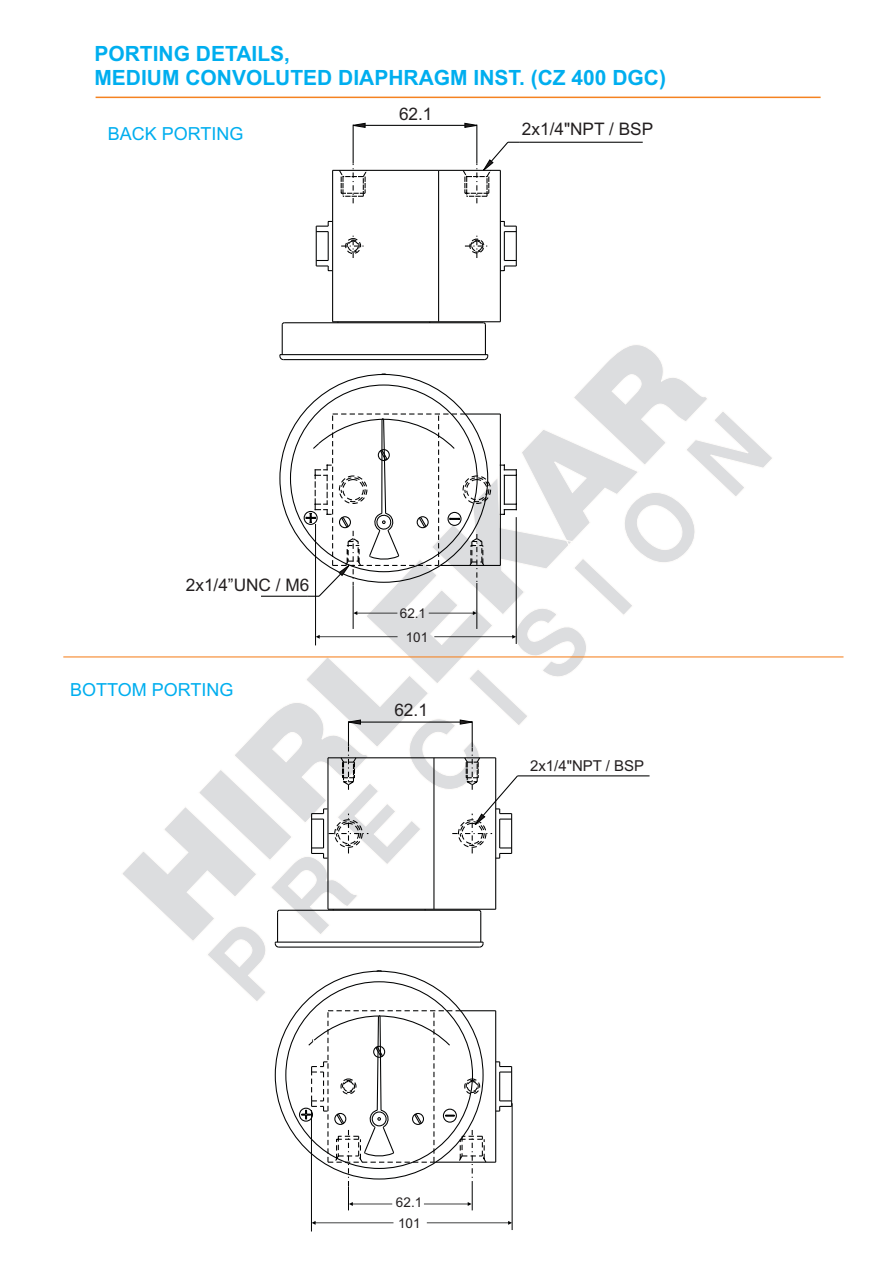
<style>
.page{position:relative;width:893px;height:1263px;background:#fff}
.page>*{position:absolute;margin:0;border:0;box-sizing:border-box;transform-origin:0 0}
.t1{font:700 21px/23.4px "Arial";color:#00aeef}
.t2{font:18px "Arial";color:#00aeef}
.t3{font:17.25px "Arial";color:#231f20}
.t4{font:15px "Arial";color:#231f20}
.t5{font:13.5px/21.1px "Arial";color:#231f20}
</style>
<div class="page">
<svg style="left:208px;top:412px;width:565px;height:589px"></svg>
<svg style="left:121px;top:343px;width:587px;height:599px"></svg>
<hr style="left:96px;top:97px;width:725px;height:1px;background:#f58220">
<svg style="left:352px;top:122px;width:14px;height:7px"></svg>
<svg style="left:464px;top:122px;width:14px;height:7px"></svg>
<hr style="left:353px;top:125px;width:1px;height:38px;background:#010202">
<hr style="left:476px;top:125px;width:1px;height:39px;background:#010202">
<hr style="left:365px;top:125px;width:100px;height:1px;background:#010202">
<svg style="left:354px;top:611px;width:43px;height:4px"></svg>
<hr style="left:477px;top:583px;width:1px;height:46px;background:#010202">
<hr style="left:353px;top:586px;width:1px;height:43px;background:#010202">
<hr style="left:439px;top:170px;width:61px;height:1px;background:#010202">
<hr style="left:439px;top:321px;width:61px;height:1px;background:#010202">
<hr style="left:283px;top:359px;width:201px;height:1px;background:#010202">
<hr style="left:280px;top:354px;width:208px;height:1px;background:#010202">
<hr style="left:284px;top:322px;width:199px;height:1px;background:#010202">
<hr style="left:332px;top:170px;width:1px;height:152px;background:#010202">
<hr style="left:438px;top:170px;width:1px;height:152px;background:#010202">
<hr style="left:261px;top:596px;width:46px;height:1px;background:#010202">
<hr style="left:282px;top:325px;width:1px;height:30px;background:#010202">
<svg style="left:279px;top:355px;width:5px;height:6px"></svg>
<hr style="left:333px;top:321px;width:106px;height:1px;background:#010202">
<hr style="left:333px;top:170px;width:106px;height:1px;background:#010202">
<svg style="left:341px;top:235px;width:23px;height:23px"></svg>
<svg style="left:338px;top:164px;width:30px;height:39px"></svg>
<hr style="left:500px;top:414px;width:1px;height:151px;background:#010202">
<hr style="left:500px;top:170px;width:1px;height:152px;background:#010202">
<hr style="left:440px;top:565px;width:60px;height:1px;background:#010202">
<svg style="left:500px;top:465px;width:17px;height:50px"></svg>
<svg style="left:279px;top:373px;width:213px;height:225px"></svg>
<hr style="left:465px;top:413px;width:35px;height:2px;background:#010202">
<hr style="left:485px;top:325px;width:1px;height:30px;background:#010202">
<svg style="left:483px;top:355px;width:6px;height:6px"></svg>
<hr style="left:520px;top:142px;width:123px;height:1px;background:#010202">
<svg style="left:465px;top:235px;width:23px;height:23px"></svg>
<svg style="left:500px;top:221px;width:16px;height:50px"></svg>
<svg style="left:316px;top:221px;width:16px;height:50px"></svg>
<hr style="left:516px;top:226px;width:1px;height:40px;background:#010202">
<hr style="left:316px;top:226px;width:1px;height:40px;background:#010202">
<svg style="left:462px;top:141px;width:58px;height:62px"></svg>
<hr style="left:63px;top:656px;width:780px;height:1px;background:#f58220">
<hr style="left:360px;top:721px;width:100px;height:2px;background:#010202">
<hr style="left:279px;top:946px;width:201px;height:2px;background:#010202">
<hr style="left:275px;top:941px;width:208px;height:2px;background:#010202">
<hr style="left:280px;top:910px;width:199px;height:1px;background:#010202">
<hr style="left:328px;top:757px;width:106px;height:1px;background:#010202">
<hr style="left:328px;top:909px;width:106px;height:1px;background:#010202">
<hr style="left:277px;top:912px;width:1px;height:30px;background:#010202">
<svg style="left:274px;top:942px;width:6px;height:6px"></svg>
<svg style="left:276px;top:909px;width:5px;height:4px"></svg>
<hr style="left:327px;top:758px;width:1px;height:151px;background:#010202">
<svg style="left:340px;top:719px;width:21px;height:71px"></svg>
<hr style="left:517px;top:775px;width:132px;height:1px;background:#010202">
<hr style="left:495px;top:758px;width:1px;height:151px;background:#010202">
<hr style="left:433px;top:758px;width:1px;height:151px;background:#010202">
<hr style="left:434px;top:909px;width:62px;height:1px;background:#010202">
<hr style="left:480px;top:912px;width:1px;height:30px;background:#010202">
<svg style="left:478px;top:942px;width:6px;height:6px"></svg>
<svg style="left:478px;top:909px;width:4px;height:4px"></svg>
<hr style="left:434px;top:757px;width:62px;height:1px;background:#010202">
<svg style="left:452px;top:719px;width:67px;height:140px"></svg>
<svg style="left:312px;top:808px;width:56px;height:51px"></svg>
<hr style="left:511px;top:814px;width:1px;height:39px;background:#010202">
<hr style="left:311px;top:814px;width:1px;height:39px;background:#010202">
<svg style="left:429px;top:611px;width:48px;height:4px"></svg>
<svg style="left:316px;top:635px;width:82px;height:4px"></svg>
<hr style="left:516px;top:517px;width:1px;height:127px;background:#010202">
<hr style="left:315px;top:524px;width:1px;height:121px;background:#010202">
<svg style="left:434px;top:635px;width:82px;height:4px"></svg>
<hr style="left:495px;top:1011px;width:1px;height:151px;background:#010202">
<hr style="left:436px;top:1161px;width:60px;height:2px;background:#010202">
<svg style="left:496px;top:1061px;width:16px;height:50px"></svg>
<hr style="left:461px;top:1010px;width:35px;height:1px;background:#010202">
<svg style="left:312px;top:1221px;width:81px;height:4px"></svg>
<hr style="left:512px;top:1103px;width:1px;height:127px;background:#010202">
<hr style="left:311px;top:1110px;width:1px;height:121px;background:#010202">
<svg style="left:427px;top:1221px;width:85px;height:4px"></svg>
<svg style="left:274px;top:970px;width:213px;height:240px"></svg>
<p class="t1" style="left:94px;top:44px;width:573px">PORTING DETAILS,<br>MEDIUM CONVOLUTED DIAPHRAGM INST. (CZ 400 DGC)</p>
<p class="t3" style="left:399px;top:107px;width:35px">62.1</p>
<p class="t2" style="left:108px;top:127px;width:137px">BACK PORTING</p>
<p class="t3" style="left:522px;top:123px;width:133px">2x1/4"NPT / BSP</p>
<p class="t3" style="left:186px;top:579px;width:125px">2x1/4”UNC / M6</p>
<p class="t2" style="left:70px;top:683px;width:165px">BOTTOM PORTING</p>
<p class="t5" style="left:400px;top:604px;width:28px">62.1</p>
<p class="t5" style="left:406px;top:627px;width:24px">101</p>
<p class="t3" style="left:394px;top:704px;width:35px">62.1</p>
<p class="t4" style="left:530px;top:760px;width:116px">2x1/4"NPT / BSP</p>
<p class="t5" style="left:396px;top:1193px;width:28px">62.1<br>101</p>
</div>
